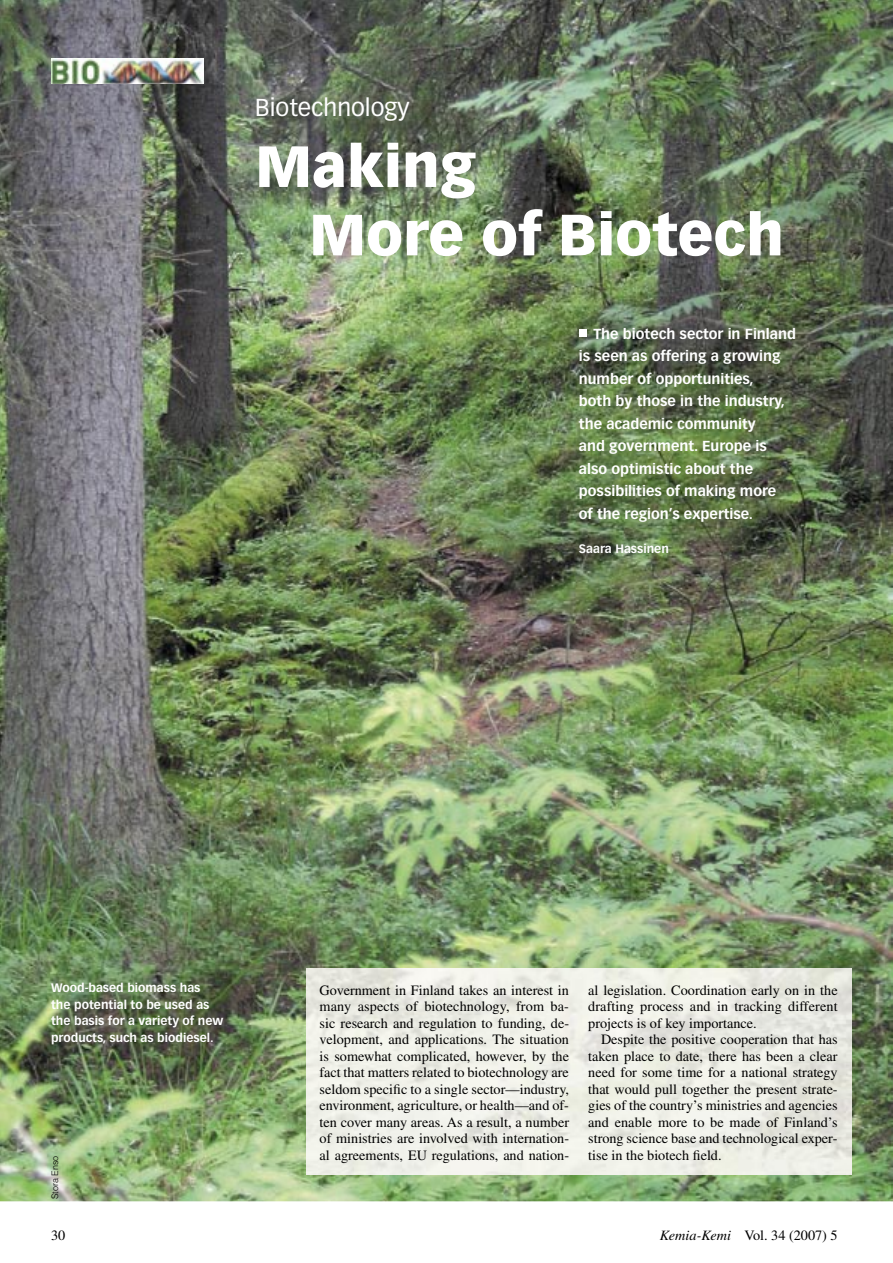
<style>
.page{position:relative;width:893px;height:1263px;background:#fff}
.page>*{position:absolute;margin:0;border:0;box-sizing:border-box;transform-origin:0 0}
.t1{font:900 57px/68.4px "Vectora LH";color:#fff}
.t2{font:24px "Vectora LH";color:#fff}
.t3{font:14.25px/16.5px "Times";color:#000;text-align:justify}
.t4{font:700 14.25px/22.5px "Vectora LH";color:#fff}
.t5{font:700 12px/16.5px "Vectora LH";color:#fff}
.t6{font:300 9px "Helvetica";color:#000}
.s1{font-style:italic}
</style>
<div class="page">
<img style="left:0;top:0;width:893px;height:1201px">
<img style="left:307px;top:968px;width:544px;height:207px">
<div style="left:579px;top:329px;width:8px;height:8px;background:#fff"></div>
<img style="left:52px;top:58px;width:151px;height:26px">
<h2 class="t2" style="left:255px;top:93px;width:156px">Biotechnology</h2>
<h1 class="t1" style="left:309px;top:132px;width:476px;text-indent:-54px">Making<br>More of Biotech</h1>
<p class="t4" style="left:579px;top:322px;width:219px;text-indent:14px">The biotech sector in Finland is seen as offering a growing number of opportunities,<br>both by those in the industry, the academic community<br>and government. Europe is also optimistic about the possibilities of making more<br>of the region’s expertise.</p>
<p class="t5" style="left:579px;top:540px;width:91px">Saara Hassinen</p>
<p class="t5" style="left:51px;top:980px;width:174px">Wood-based biomass has<br>the potential to be used as the basis for a variety of new products, such as biodiesel.</p>
<p class="t3" style="left:588px;top:981px;width:251px">al legislation. Coordination early on in the drafting process and in tracking different projects is of key importance.</p>
<p class="t3" style="left:320px;top:981px;width:251px">Government in Finland takes an interest in many aspects of biotechnology, from ba&shy;sic research and regulation to funding, de&shy;velopment, and applications. The situation is somewhat complicated, however, by the fact that matters related to biotechnology are seldom specific to a single sector—industry, environment, agriculture, or health—and of&shy;ten cover many areas. As a result, a number of ministries are involved with internation&shy;al agreements, EU regulations, and nation-</p>
<p class="t3" style="left:588px;top:1031px;width:251px;text-indent:13px">Despite the positive cooperation that has taken place to date, there has been a clear need for some time for a national strategy that would pull together the present strate&shy;gies of the country’s ministries and agencies and enable more to be made of Finland’s strong science base and technological exper&shy;tise in the biotech field.</p>
<p class="t6" style="left:49px;top:1199px;width:45px;rotate:-90deg">Stora Enso</p>
<p class="t3" style="left:51px;top:1226px;width:16px">30</p>
<p class="t3" style="left:660px;top:1226px;width:179px"><span class="s1">Kemia-Kemi</span> Vol. 34 (2007) 5</p>
</div>
